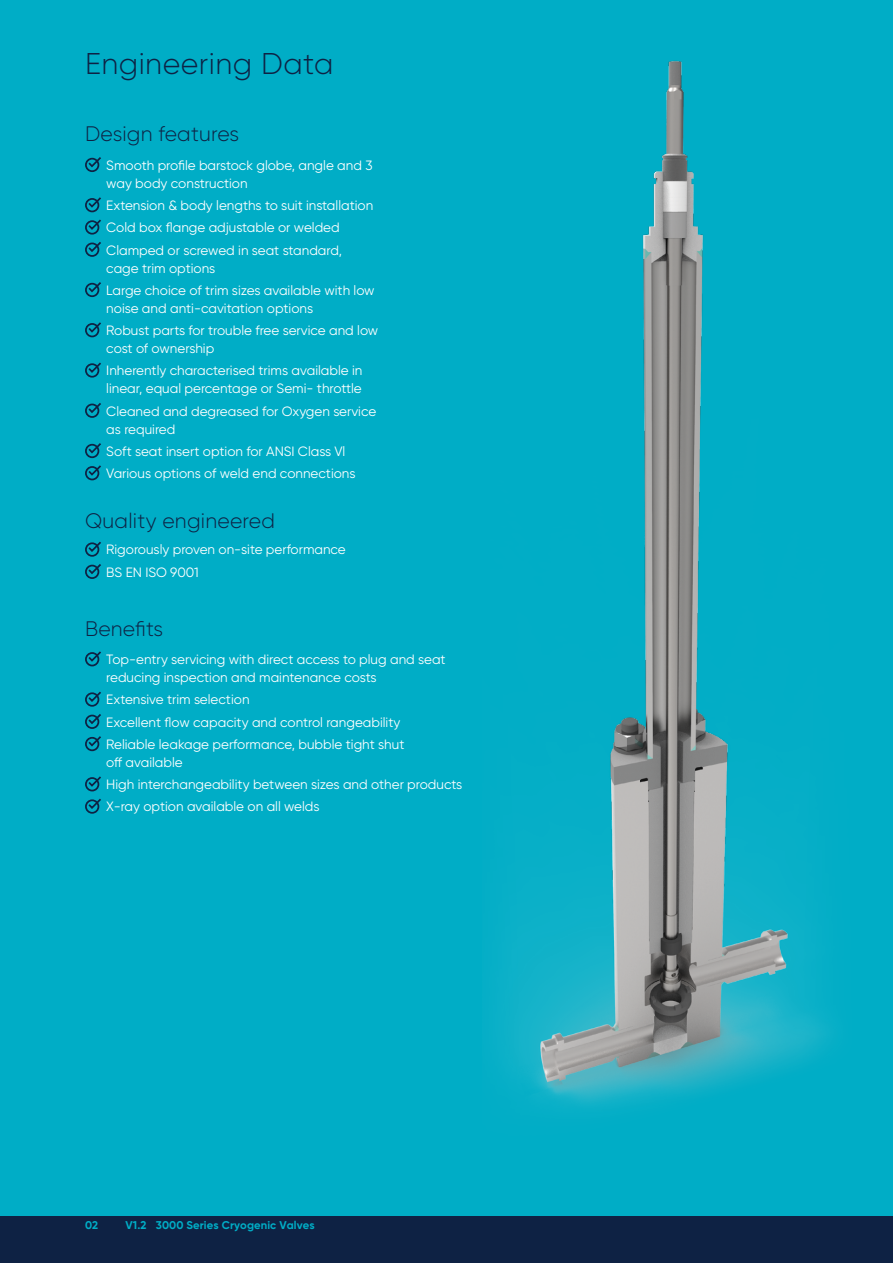
<style>
.page{position:relative;width:893px;height:1263px;background:#00adc6}
.page>*{position:absolute;margin:0;border:0;box-sizing:border-box;transform-origin:0 0}
.t1{font:300 30px "Gilroy";letter-spacing:.015em;color:#0e2244}
.t2{font:300 21px "Gilroy";letter-spacing:.01em;color:#0e2244}
.t3{font:13.5px/22.2px "Gilroy";color:#fff}
.t4{font:700 11.25px "Gilroy";letter-spacing:.01em;color:#00adc6}
</style>
<div class="page">
<div style="left:0;top:1216px;width:893px;height:47px;background:#0e2244"></div>
<div style="left:85px;top:158px;width:14px;height:14px;border:2px solid #0e2244;border-radius:50%"></div>
<svg style="left:87px;top:157px;width:14px;height:12px"></svg>
<div style="left:85px;top:198px;width:14px;height:14px;border:2px solid #0e2244;border-radius:50%"></div>
<svg style="left:87px;top:197px;width:14px;height:12px"></svg>
<div style="left:85px;top:220px;width:14px;height:15px;border:2px solid #0e2244;border-radius:50%"></div>
<svg style="left:87px;top:219px;width:14px;height:12px"></svg>
<div style="left:85px;top:243px;width:14px;height:14px;border:2px solid #0e2244;border-radius:50%"></div>
<svg style="left:87px;top:242px;width:14px;height:11px"></svg>
<div style="left:85px;top:283px;width:14px;height:14px;border:2px solid #0e2244;border-radius:50%"></div>
<svg style="left:87px;top:282px;width:14px;height:12px"></svg>
<div style="left:85px;top:323px;width:14px;height:14px;border:2px solid #0e2244;border-radius:50%"></div>
<svg style="left:87px;top:322px;width:14px;height:12px"></svg>
<div style="left:85px;top:363px;width:14px;height:15px;border:2px solid #0e2244;border-radius:50%"></div>
<svg style="left:87px;top:362px;width:14px;height:12px"></svg>
<div style="left:85px;top:404px;width:14px;height:14px;border:2px solid #0e2244;border-radius:50%"></div>
<svg style="left:87px;top:403px;width:14px;height:11px"></svg>
<div style="left:85px;top:444px;width:14px;height:14px;border:2px solid #0e2244;border-radius:50%"></div>
<svg style="left:87px;top:443px;width:14px;height:12px"></svg>
<div style="left:85px;top:466px;width:14px;height:14px;border:2px solid #0e2244;border-radius:50%"></div>
<svg style="left:87px;top:465px;width:14px;height:12px"></svg>
<div style="left:85px;top:542px;width:14px;height:15px;border:2px solid #0e2244;border-radius:50%"></div>
<svg style="left:87px;top:541px;width:14px;height:12px"></svg>
<div style="left:85px;top:565px;width:14px;height:14px;border:2px solid #0e2244;border-radius:50%"></div>
<svg style="left:87px;top:564px;width:14px;height:12px"></svg>
<div style="left:85px;top:652px;width:14px;height:14px;border:2px solid #0e2244;border-radius:50%"></div>
<svg style="left:87px;top:651px;width:14px;height:12px"></svg>
<div style="left:85px;top:692px;width:14px;height:15px;border:2px solid #0e2244;border-radius:50%"></div>
<svg style="left:87px;top:691px;width:14px;height:12px"></svg>
<div style="left:85px;top:715px;width:14px;height:14px;border:2px solid #0e2244;border-radius:50%"></div>
<svg style="left:87px;top:714px;width:14px;height:11px"></svg>
<div style="left:85px;top:737px;width:14px;height:14px;border:2px solid #0e2244;border-radius:50%"></div>
<svg style="left:87px;top:736px;width:14px;height:12px"></svg>
<div style="left:85px;top:777px;width:14px;height:14px;border:2px solid #0e2244;border-radius:50%"></div>
<svg style="left:87px;top:776px;width:14px;height:12px"></svg>
<div style="left:85px;top:799px;width:14px;height:15px;border:2px solid #0e2244;border-radius:50%"></div>
<svg style="left:87px;top:798px;width:14px;height:12px"></svg>
<img style="left:498px;top:61px;width:334px;height:1048px">
<h1 class="t1" style="left:85px;top:45px;width:250px">Engineering Data</h1>
<h2 class="t2" style="left:85px;top:121px;width:156px">Design features</h2>
<p class="t3" style="left:106px;top:156px;width:268px;line-height:18px">Smooth profile barstock globe, angle and 3 way body construction</p>
<p class="t3" style="left:106px;top:194px;width:268px">Extension &amp; body lengths to suit installation<br>Cold box flange adjustable or welded<br>Clamped or screwed in seat standard,</p>
<p class="t3" style="left:106px;top:257px;width:270px">cage trim options<br>Large choice of trim sizes available with low</p>
<p class="t3" style="left:106px;top:297px;width:273px">noise and anti-cavitation options<br>Robust parts for trouble free service and low</p>
<p class="t3" style="left:106px;top:337px;width:258px">cost of ownership<br>Inherently characterised trims available in</p>
<p class="t3" style="left:106px;top:377px;width:271px">linear, equal percentage or Semi- throttle<br>Cleaned and degreased for Oxygen service</p>
<p class="t3" style="left:106px;top:418px;width:251px">as required<br>Soft seat insert option for ANSI Class Vl<br>Various options of weld end connections</p>
<h2 class="t2" style="left:85px;top:508px;width:191px">Quality engineered</h2>
<p class="t3" style="left:106px;top:538px;width:241px">Rigorously proven on-site performance<br>BS EN ISO 9001</p>
<h2 class="t2" style="left:85px;top:615px;width:80px">Benefits</h2>
<p class="t3" style="left:106px;top:650px;width:341px;line-height:18px">Top-entry servicing with direct access to plug and seat reducing inspection and maintenance costs</p>
<p class="t3" style="left:106px;top:688px;width:300px">Extensive trim selection<br>Excellent flow capacity and control rangeability<br>Reliable leakage performance, bubble tight shut</p>
<p class="t3" style="left:106px;top:751px;width:357px">off available<br>High interchangeability between sizes and other products<br>X-ray option available on all welds</p>
<p class="t4" style="left:85px;top:1218px;width:14px">02</p>
<p class="t4" style="left:126px;top:1218px;width:191px">V1.2 3000 Series Cryogenic Valves</p>
</div>
